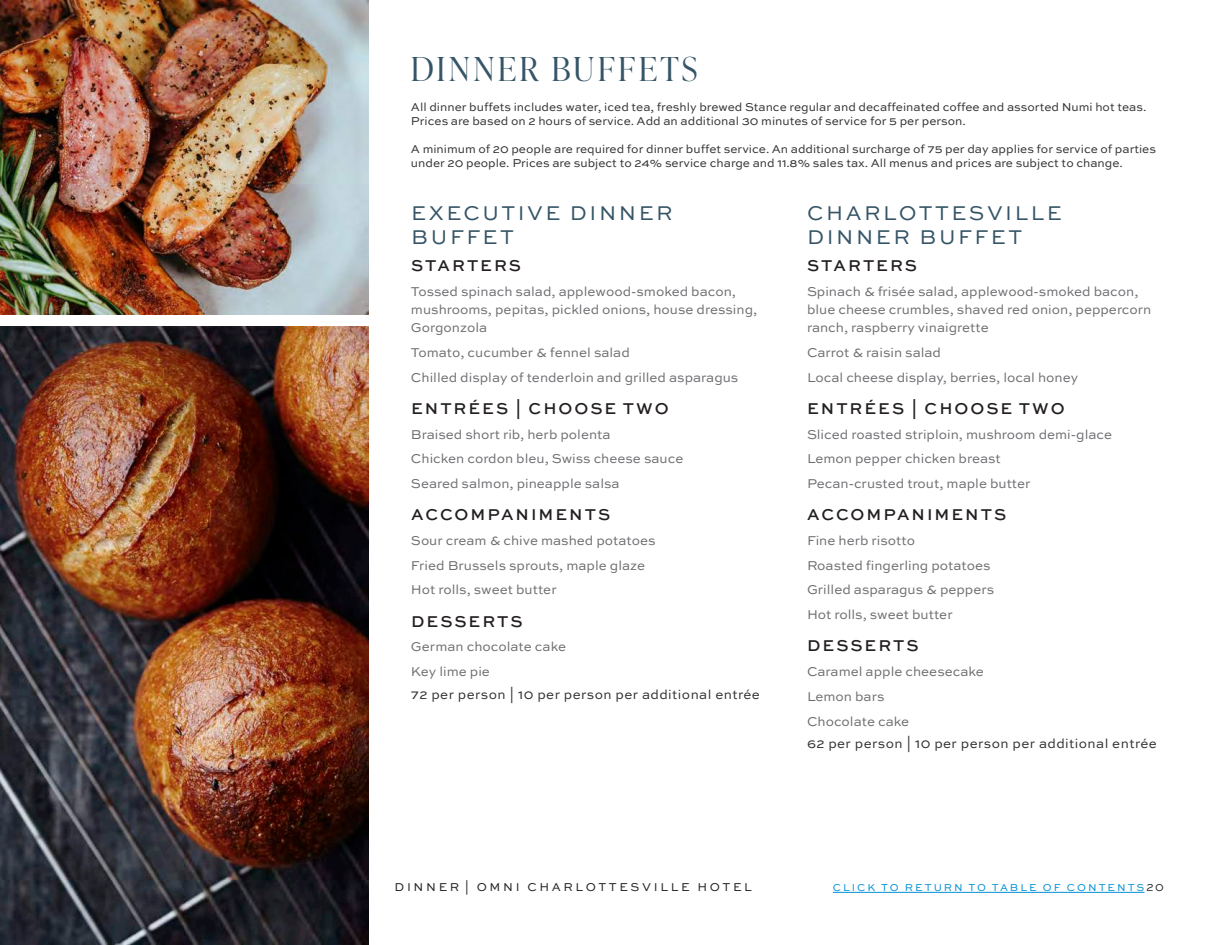
<style>
.page{position:relative;width:1215px;height:945px;background:#fff}
.page>*{position:absolute;margin:0;border:0;box-sizing:border-box;transform-origin:0 0}
.t1{font:300 33px "Ivy Presto Display";letter-spacing:.1em;color:#365567}
.t2{font:21px/24px "Sweet Sans Pro";letter-spacing:.12em;color:#365567}
.t3{font:500 16.5px "Sweet Sans Pro";letter-spacing:.12em;color:#231f20}
.t4{font:13.5px/24.8px "Sweet Sans Pro";color:#6c6d70}
.t5{font:13.5px "Sweet Sans Pro";letter-spacing:.03em;color:#312f30}
.t6{font:12px/14.2px "Sweet Sans Pro";color:#312f30}
.t7{font:12px "Sweet Sans Pro";letter-spacing:.22em;color:#231f20}
.t8{font:10.5px "Sweet Sans Pro";letter-spacing:.19em;color:#008fd5}
.s1{color:#231f20}
</style>
<div class="page">
<hr style="left:833px;top:892px;width:312px;height:1px;background:#008fd5">
<img style="left:0;top:327px;width:369px;height:618px">
<img style="left:0;top:0;width:369px;height:315px">
<h1 class="t1" style="left:411px;top:45px;width:288px">DINNER BUFFETS</h1>
<p class="t6" style="left:411px;top:100px;width:737px">All dinner buffets includes water, iced tea, freshly brewed Stance regular and decaffeinated coffee and assorted Numi hot teas.<br>Prices are based on 2 hours of service. Add an additional 30 minutes of service for 5 per person.</p>
<p class="t6" style="left:411px;top:142px;width:747px">A minimum of 20 people are required for dinner buffet service. An additional surcharge of 75 per day applies for service of parties under 20 people. Prices are subject to 24% service charge and 11.8% sales tax. All menus and prices are subject to change.</p>
<h2 class="t2" style="left:411px;top:200px;width:263px">EXECUTIVE DINNER<br>BUFFET</h2>
<p class="t3" style="left:411px;top:254px;width:111px">STARTERS</p>
<p class="t4" style="left:411px;top:282px;width:348px;line-height:18px">Tossed spinach salad, applewood-smoked bacon, mushrooms, pepitas, pickled onions, house dressing,<br>Gorgonzola</p>
<p class="t4" style="left:411px;top:339px;width:329px">Tomato, cucumber &amp; fennel salad<br>Chilled display of tenderloin and grilled asparagus</p>
<p class="t3" style="left:411px;top:396px;width:259px">ENTRÉES | CHOOSE TWO</p>
<p class="t4" style="left:411px;top:421px;width:274px">Braised short rib, herb polenta<br>Chicken cordon bleu, Swiss cheese sauce<br>Seared salmon, pineapple salsa</p>
<p class="t3" style="left:411px;top:503px;width:201px">ACCOMPANIMENTS</p>
<p class="t4" style="left:411px;top:528px;width:246px">Sour cream &amp; chive mashed potatoes<br>Fried Brussels sprouts, maple glaze<br>Hot rolls, sweet butter</p>
<p class="t3" style="left:411px;top:609px;width:113px">DESSERTS</p>
<p class="t4" style="left:411px;top:634px;width:157px">German chocolate cake<br>Key lime pie</p>
<p class="t5" style="left:411px;top:684px;width:350px">72 per person | 10 per person per additional entrée</p>
<h2 class="t2" style="left:807px;top:200px;width:256px">CHARLOTTESVILLE<br>DINNER BUFFET</h2>
<p class="t3" style="left:807px;top:254px;width:111px">STARTERS</p>
<p class="t4" style="left:807px;top:282px;width:346px;line-height:18px">Spinach &amp; frisée salad, applewood-smoked bacon, blue cheese crumbles, shaved red onion, peppercorn ranch, raspberry vinaigrette</p>
<p class="t4" style="left:807px;top:339px;width:273px">Carrot &amp; raisin salad<br>Local cheese display, berries, local honey</p>
<p class="t3" style="left:807px;top:396px;width:259px">ENTRÉES | CHOOSE TWO</p>
<p class="t4" style="left:807px;top:421px;width:307px">Sliced roasted striploin, mushroom demi-glace<br>Lemon pepper chicken breast<br>Pecan-crusted trout, maple butter</p>
<p class="t3" style="left:807px;top:503px;width:201px">ACCOMPANIMENTS</p>
<p class="t4" style="left:807px;top:528px;width:189px">Fine herb risotto<br>Roasted fingerling potatoes<br>Grilled asparagus &amp; peppers<br>Hot rolls, sweet butter</p>
<p class="t3" style="left:807px;top:634px;width:113px">DESSERTS</p>
<p class="t4" style="left:807px;top:659px;width:178px">Caramel apple cheesecake<br>Lemon bars<br>Chocolate cake</p>
<p class="t5" style="left:807px;top:734px;width:351px">62 per person | 10 per person per additional entrée</p>
<p class="t7" style="left:395px;top:879px;width:359px">DINNER | OMNI CHARLOTTESVILLE HOTEL</p>
<p class="t8" style="left:833px;top:880px;width:333px">CLICK TO RETURN TO TABLE OF CONTENTS<span class="s1">20</span></p>
</div>
